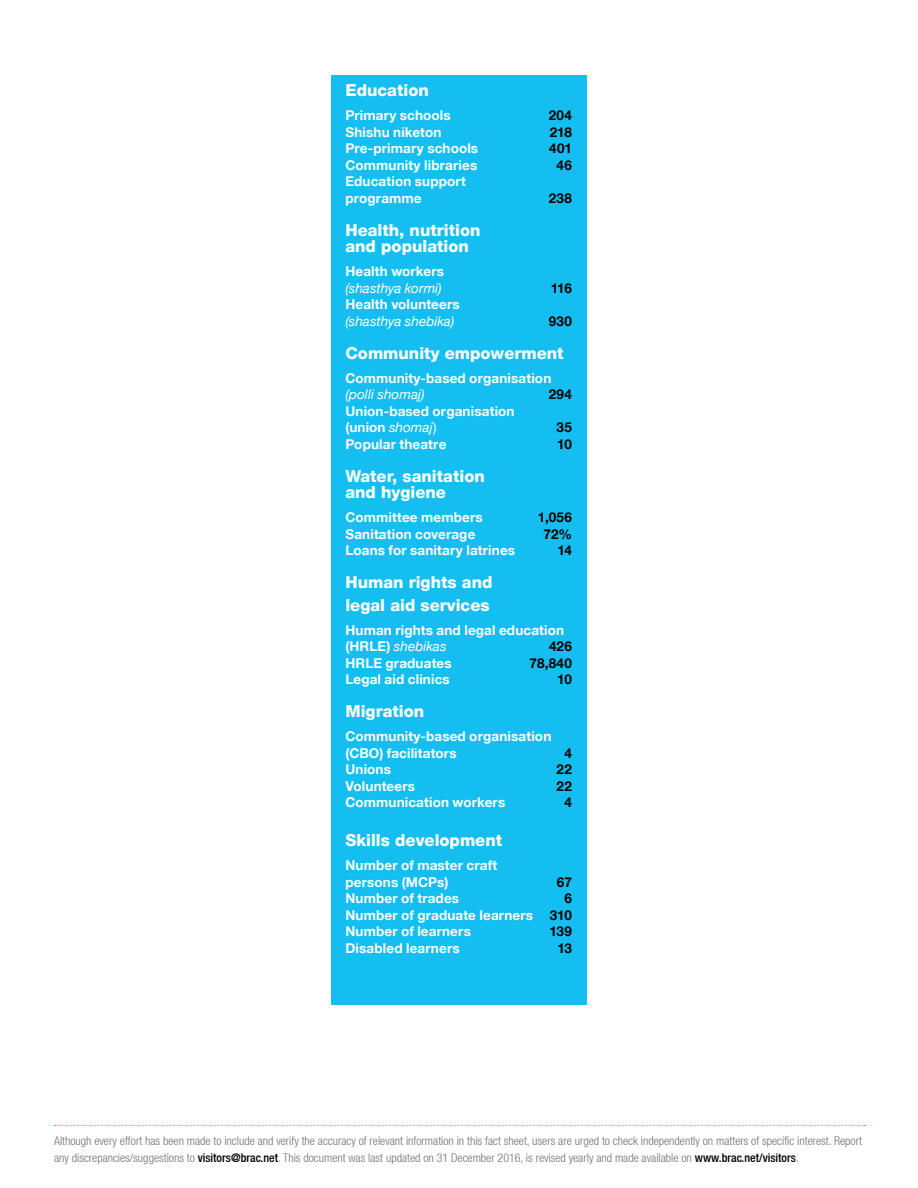
<style>
.page{position:relative;width:918px;height:1188px;background:#fff}
.page>*{position:absolute;margin:0;border:0;box-sizing:border-box;transform-origin:0 0}
.t1{font:800 16.5px/16.5px "Helvetica Neue LT";color:#fff}
.t2{font:700 13.5px/16.5px "Helvetica Neue LT";letter-spacing:.01em;color:#fff}
.t3{font:700 13.5px "Helvetica Neue LT";letter-spacing:.02em;color:#000}
.t4{font:italic 13.5px "Helvetica Neue LT";letter-spacing:.005em;color:#fff}
.t5{font:300 condensed 12px/16.5px "Helvetica Neue LT";color:#717073}
.s1{font-weight:400;font-style:italic}
.s2{font-weight:400}
.s3{color:#000}
.s4{font-weight:500;color:#000}
</style>
<div class="page">
<svg style="left:55px;top:1125px;width:811px;height:1px"></svg>
<div style="left:331px;top:75px;width:256px;height:929px;background:#15bef0"></div>
<p class="t1" style="left:345px;top:82px;width:85px">Education</p>
<p class="t2" style="left:345px;top:107px;width:107px">Primary schools</p>
<p class="t3" style="left:549px;top:107px;width:25px">204</p>
<p class="t2" style="left:345px;top:124px;width:97px">Shishu niketon</p>
<p class="t3" style="left:550px;top:124px;width:24px">218</p>
<p class="t2" style="left:345px;top:140px;width:134px">Pre-primary schools</p>
<p class="t3" style="left:549px;top:140px;width:24px">401</p>
<p class="t2" style="left:345px;top:157px;width:133px">Community libraries</p>
<p class="t3" style="left:557px;top:157px;width:17px">46</p>
<p class="t2" style="left:345px;top:173px;width:122px">Education support programme</p>
<p class="t3" style="left:549px;top:190px;width:25px">238</p>
<p class="t1" style="left:345px;top:222px;width:137px">Health, nutrition and population</p>
<p class="t2" style="left:345px;top:263px;width:100px">Health workers</p>
<p class="t4" style="left:345px;top:280px;width:98px">(shasthya kormi)</p>
<p class="t3" style="left:551px;top:280px;width:23px">116</p>
<p class="t2" style="left:345px;top:296px;width:116px">Health volunteers</p>
<p class="t4" style="left:345px;top:313px;width:110px">(shasthya shebika)</p>
<p class="t3" style="left:549px;top:313px;width:25px">930</p>
<p class="t1" style="left:345px;top:345px;width:220px">Community empowerment</p>
<p class="t2" style="left:345px;top:370px;width:207px">Community-based organisation</p>
<p class="t4" style="left:345px;top:386px;width:81px">(polli shomaj)</p>
<p class="t3" style="left:549px;top:386px;width:25px">294</p>
<p class="t2" style="left:345px;top:403px;width:171px">Union-based organisation (union <span class="s1">shomaj</span><span class="s2">)</span></p>
<p class="t3" style="left:557px;top:419px;width:17px">35</p>
<p class="t2" style="left:345px;top:436px;width:103px">Popular theatre</p>
<p class="t3" style="left:557px;top:436px;width:16px">10</p>
<p class="t1" style="left:345px;top:468px;width:141px">Water, sanitation and hygiene</p>
<p class="t2" style="left:345px;top:509px;width:139px">Committee members</p>
<p class="t3" style="left:538px;top:509px;width:35px">1,056</p>
<p class="t2" style="left:345px;top:526px;width:131px">Sanitation coverage</p>
<p class="t3" style="left:544px;top:526px;width:30px">72%</p>
<p class="t2" style="left:345px;top:542px;width:171px">Loans for sanitary latrines</p>
<p class="t3" style="left:558px;top:542px;width:16px">14</p>
<p class="t1" style="left:345px;top:571px;width:149px;line-height:22.5px">Human rights and legal aid services</p>
<p class="t2" style="left:345px;top:622px;width:220px">Human rights and legal education (HRLE) <span class="s1">shebikas</span></p>
<p class="t3" style="left:549px;top:638px;width:24px">426</p>
<p class="t2" style="left:345px;top:655px;width:108px">HRLE graduates</p>
<p class="t3" style="left:530px;top:655px;width:44px">78,840</p>
<p class="t2" style="left:345px;top:671px;width:106px">Legal aid clinics</p>
<p class="t3" style="left:557px;top:671px;width:16px">10</p>
<p class="t1" style="left:345px;top:703px;width:80px">Migration</p>
<p class="t2" style="left:345px;top:728px;width:207px">Community-based organisation (CBO) facilitators</p>
<p class="t3" style="left:564px;top:745px;width:9px">4</p>
<p class="t2" style="left:345px;top:761px;width:47px">Unions</p>
<p class="t3" style="left:557px;top:761px;width:17px">22</p>
<p class="t2" style="left:345px;top:778px;width:71px">Volunteers</p>
<p class="t3" style="left:557px;top:778px;width:17px">22</p>
<p class="t2" style="left:345px;top:794px;width:161px">Communication workers</p>
<p class="t3" style="left:564px;top:794px;width:9px">4</p>
<p class="t1" style="left:345px;top:832px;width:158px">Skills development</p>
<p class="t2" style="left:345px;top:857px;width:153px">Number of master craft persons (MCPs)</p>
<p class="t3" style="left:557px;top:874px;width:17px">67</p>
<p class="t2" style="left:345px;top:890px;width:228px;text-align:justify;text-indent:219px"><span class="s3">6<br></span>Number of graduate learners <span class="s3">310<br></span>Number of learners</p>
<p class="t2" style="left:345px;top:890px;width:115px">Number of trades</p>
<p class="t3" style="left:550px;top:923px;width:24px">139</p>
<p class="t2" style="left:345px;top:940px;width:116px">Disabled learners</p>
<p class="t3" style="left:557px;top:940px;width:16px">13</p>
<p class="t5" style="left:54px;top:1133px;width:809px">Although every effort has been made to include and verify the accuracy of relevant information in this fact sheet, users are urged to check independently on matters of specific interest. Report any discrepancies/suggestions to <span class="s4">visitors@brac.net</span>. This document was last updated on 31 December 2016, is revised yearly and made available on <span class="s4">www.brac.net/visitors</span>.</p>
</div>
